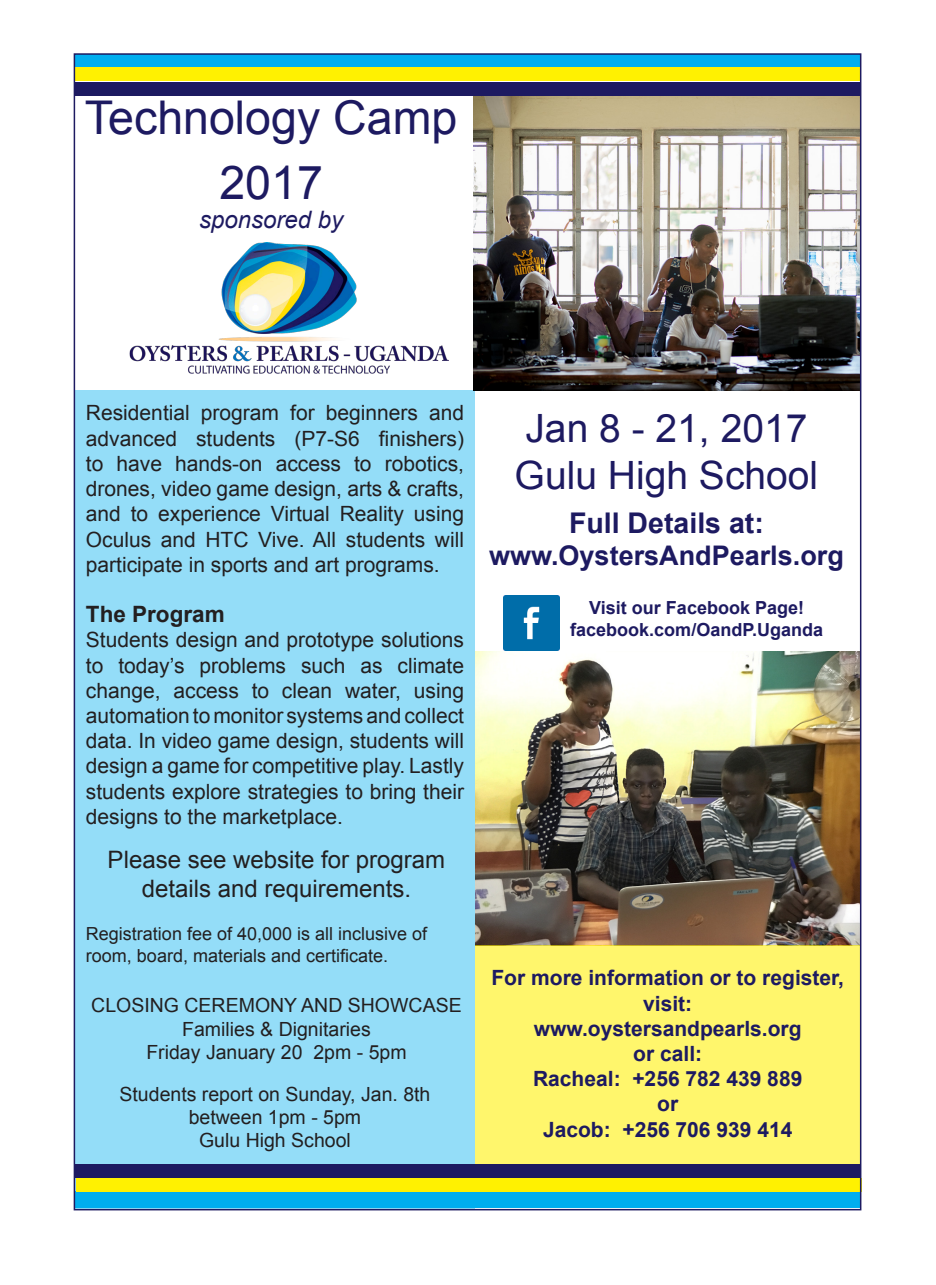
<style>
.page{position:relative;width:936px;height:1285px;background:#fff}
.page>*{position:absolute;margin:0;border:0;box-sizing:border-box;transform-origin:0 0}
.t1{font:46.5px/64.8px "Arial";color:#1d1a61;text-align:center}
.t2{font:39px/46.8px "Arial";color:#1d1a61}
.t3{font:700 28.5px "Arial";color:#1d1a61}
.t4{font:700 27px "Arial";color:#1d1a61}
.t5{font:24px/28.8px "Arial";color:#231f20;text-align:center}
.t6{font:italic 24px "Arial";color:#1d1a61}
.t7{font:700 22.5px "Arial";color:#231f20}
.t8{font:21px/25.2px "Arial";color:#231f20;text-align:justify}
.t9{font:700 21px/25.2px "Arial";color:#1d1a61;text-align:center}
.t10{font:19.5px/23.4px "Arial";color:#231f20;text-align:center}
.t11{font:18px/21.6px "Arial";color:#231f20}
.t12{font:700 18px/21.6px "Arial";color:#1d1a61;text-align:center}
</style>
<div class="page">
<img style="left:475px;top:651px;width:383px;height:294px">
<div style="left:74px;top:390px;width:401px;height:819px;background:#94ddf8"></div>
<div style="left:475px;top:945px;width:384px;height:259px;background:#fff66c"></div>
<img style="left:473px;top:96px;width:385px;height:294px">
<img style="left:129px;top:242px;width:319px;height:132px">
<div style="left:75px;top:54px;width:785px;height:14px;background:#00aeef"></div>
<div style="left:75px;top:82px;width:785px;height:14px;background:#1d1a61"></div>
<div style="left:74px;top:68px;width:785px;height:13px;background:#fff101"></div>
<div style="left:75px;top:1191px;width:785px;height:16px;background:#00aeef"></div>
<div style="left:75px;top:1164px;width:785px;height:13px;background:#1d1a61"></div>
<div style="left:76px;top:1177px;width:785px;height:14px;background:#fff101"></div>
<img style="left:503px;top:595px;width:56px;height:55px">
<h1 class="t1" style="left:85px;top:86px;width:374px">Technology Camp<br>2017</h1>
<p class="t6" style="left:199px;top:204px;width:146px">sponsored by</p>
<p class="t8" style="left:86px;top:400px;width:379px">Residential program for beginners and advanced students (P7-S6 finishers) to have hands-on access to robotics, drones, video game design, arts &amp; crafts, and to experience Virtual Reality using Oculus and HTC Vive. All students will participate in sports and art programs.</p>
<p class="t7" style="left:86px;top:599px;width:140px">The Program</p>
<p class="t8" style="left:86px;top:627px;width:379px">Students design and prototype solutions to today’s problems such as climate change, access to clean water, using automation to monitor systems and collect data. In video game design, students will design a game for competitive play. Lastly students explore strategies to bring their designs to the marketplace.</p>
<p class="t5" style="left:108px;top:845px;width:339px">Please see website for program details and requirements.</p>
<p class="t11" style="left:86px;top:923px;width:343px">Registration fee of 40,000 is all inclusive of room, board, materials and certificate.</p>
<p class="t10" style="left:91px;top:993px;width:372px">CLOSING CEREMONY AND SHOWCASE<br>Families &amp; Dignitaries<br>Friday January 20 2pm - 5pm</p>
<p class="t10" style="left:119px;top:1081px;width:312px">Students report on Sunday, Jan. 8th between 1pm - 5pm<br>Gulu High School</p>
<h2 class="t2" style="left:514px;top:405px;width:305px">Jan 8 - 21, 2017<br>Gulu High School</h2>
<h3 class="t3" style="left:569px;top:503px;width:196px">Full Details at:</h3>
<p class="t4" style="left:489px;top:537px;width:356px">www.OystersAndPearls.org</p>
<p class="t12" style="left:570px;top:597px;width:254px">Visit our Facebook Page! facebook.com/OandP.Uganda</p>
<p class="t9" style="left:491px;top:965px;width:354px">For more information or to register, visit:<br>www.oystersandpearls.org<br>or call:<br>Racheal: +256 782 439 889<br>or<br>Jacob: +256 706 939 414</p>
</div>
